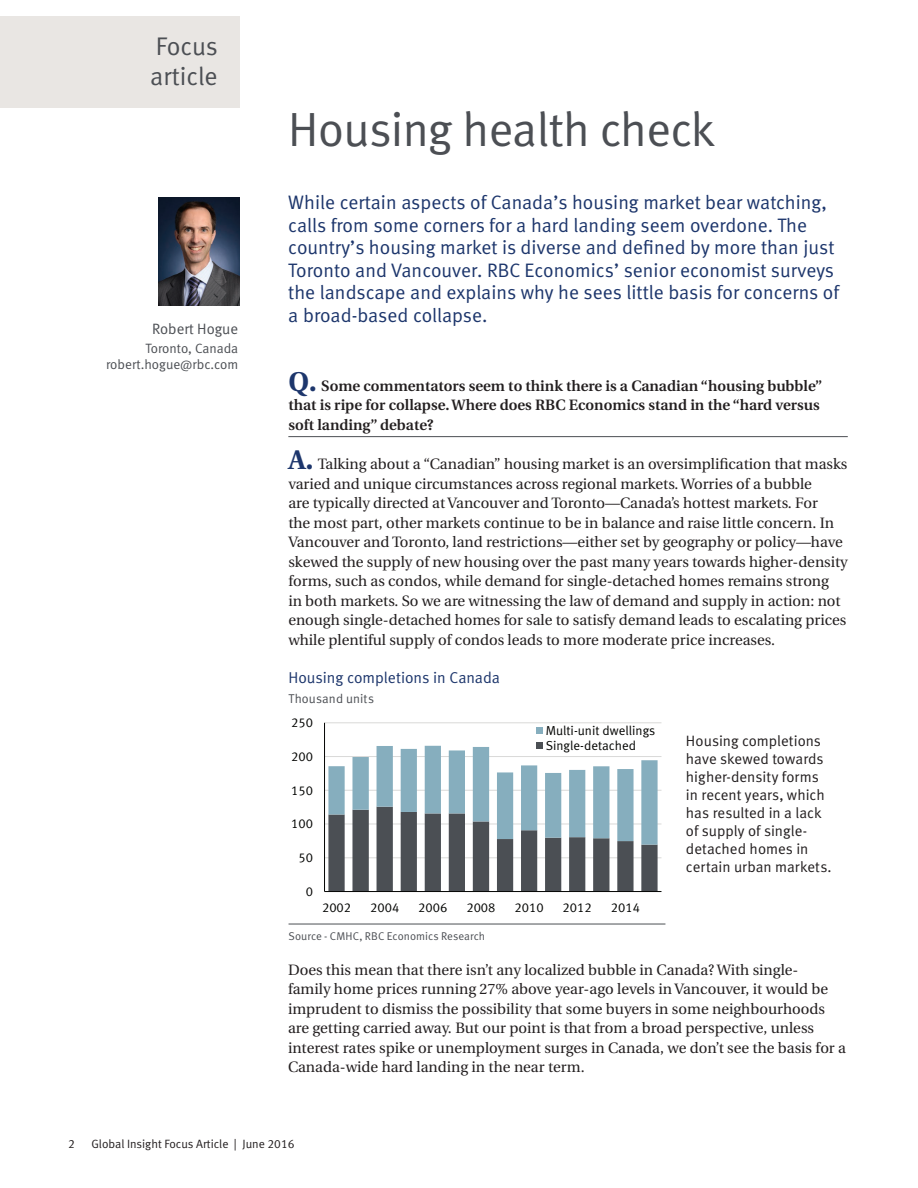
<style>
.page{position:relative;width:918px;height:1188px;background:#fff}
.page>*{position:absolute;margin:0;border:0;box-sizing:border-box;transform-origin:0 0}
.t1{font:48px "Meta Normal LF";letter-spacing:-.01em;color:#4c4f54}
.t2{font:25.5px/30px "Meta Normal LF";color:#4c4f54}
.t3{font:19.5px/22.5px "Meta Normal LF";letter-spacing:.005em;color:#1d366c}
.t4{font:15.75px "Meta Normal LF";letter-spacing:-.005em;color:#1d366c}
.t5{font:15px/19.5px "Utopia";color:#231f20}
.t6{font:600 15px/19.5px "Utopia";color:#231f20}
.t7{font:15px/18px "Meta Normal LF";color:#231f20}
.t8{font:15px "Meta Normal LF";color:#4c4f54}
.t9{font:13.5px/16.5px "Meta Normal LF";color:#4c4f54;text-align:right}
.t10{font:13.05px/15.3px "Meta Normal LF";color:#040503}
.t11{font:12.75px "Meta Normal LF";letter-spacing:.01em;color:#4c4f54}
.t12{font:12px "Meta Normal LF";color:#231f20}
.t13{font:11.25px "Meta Normal LF";letter-spacing:.005em;color:#4c4f54}
.s1{font-weight:700;font-size:27px;color:#1d366c}
</style>
<div class="page">
<div style="left:0;top:16px;width:239px;height:92px;background:#e9e6e3"></div>
<hr style="left:288px;top:436px;width:560px;height:1px;background:#4c4f54">
<img style="left:159px;top:198px;width:81px;height:108px">
<hr style="left:325px;top:858px;width:336px;height:1px;background:#d9d9d8">
<hr style="left:325px;top:824px;width:336px;height:1px;background:#d9d9d8">
<hr style="left:325px;top:790px;width:336px;height:1px;background:#d9d9d8">
<hr style="left:325px;top:756px;width:336px;height:1px;background:#d9d9d8">
<hr style="left:325px;top:723px;width:336px;height:1px;background:#d9d9d8">
<svg style="left:328px;top:746px;width:330px;height:145px"></svg>
<hr style="left:324px;top:723px;width:1px;height:169px;background:#040503">
<hr style="left:325px;top:891px;width:336px;height:1px;background:#040503">
<div style="left:536px;top:727px;width:7px;height:7px;background:#86aebe"></div>
<div style="left:536px;top:743px;width:7px;height:6px;background:#4b4f54"></div>
<hr style="left:289px;top:924px;width:376px;height:1px;background:#4c4f54">
<h2 class="t2" style="left:150px;top:31px;width:69px">Focus article</h2>
<p class="t8" style="left:152px;top:320px;width:88px">Robert Hogue</p>
<p class="t9" style="left:106px;top:340px;width:134px">Toronto, Canada robert.hogue@rbc.com</p>
<h1 class="t1" style="left:288px;top:102px;width:428px">Housing health check</h1>
<p class="t3" style="left:288px;top:191px;width:552px">While certain aspects of Canada’s housing market bear watching, calls from some corners for a hard landing seem overdone. The country’s housing market is diverse and defined by more than just Toronto and Vancouver. RBC Economics’ senior economist surveys the landscape and explains why he sees little basis for concerns of a broad-based collapse.</p>
<p class="t6" style="left:288px;top:376px;width:535px"><span class="s1">Q.</span> Some commentators seem to think there is a Canadian “housing bubble” that is ripe for collapse. Where does RBC Economics stand in the “hard versus soft landing” debate?</p>
<p class="t5" style="left:288px;top:455px;width:561px"><span class="s1">A.</span> Talking about a “Canadian” housing market is an oversimplification that masks varied and unique circumstances across regional markets. Worries of a bubble<br>are typically directed at Vancouver and Toronto—Canada’s hottest markets. For<br>the most part, other markets continue to be in balance and raise little concern. In Vancouver and Toronto, land restrictions—either set by geography or policy—have skewed the supply of new housing over the past many years towards higher-density forms, such as condos, while demand for single-detached homes remains strong<br>in both markets. So we are witnessing the law of demand and supply in action: not enough single-detached homes for sale to satisfy demand leads to escalating prices while plentiful supply of condos leads to more moderate price increases.</p>
<p class="t4" style="left:288px;top:668px;width:213px">Housing completions in Canada</p>
<p class="t11" style="left:288px;top:691px;width:87px">Thousand units</p>
<p class="t10" style="left:291px;top:715px;width:23px">250</p>
<p class="t10" style="left:291px;top:748px;width:23px">200</p>
<p class="t10" style="left:291px;top:782px;width:23px">150</p>
<p class="t10" style="left:291px;top:816px;width:23px">100</p>
<p class="t10" style="left:299px;top:850px;width:16px">50</p>
<p class="t10" style="left:306px;top:883px;width:9px">0</p>
<p class="t10" style="left:546px;top:723px;width:111px">Multi-unit dwellings<br>Single-detached</p>
<p class="t10" style="left:322px;top:899px;width:31px">2002</p>
<p class="t10" style="left:370px;top:899px;width:31px">2004</p>
<p class="t10" style="left:418px;top:899px;width:31px">2006</p>
<p class="t10" style="left:466px;top:899px;width:31px">2008</p>
<p class="t10" style="left:515px;top:899px;width:31px">2010</p>
<p class="t10" style="left:563px;top:899px;width:31px">2012</p>
<p class="t10" style="left:611px;top:899px;width:31px">2014</p>
<p class="t13" style="left:289px;top:930px;width:198px">Source - CMHC, RBC Economics Research</p>
<p class="t7" style="left:686px;top:731px;width:147px">Housing completions have skewed towards higher-density forms in recent years, which has resulted in a lack of supply of single&shy;detached homes in certain urban markets.</p>
<p class="t5" style="left:288px;top:960px;width:560px">Does this mean that there isn’t any localized bubble in Canada? With single-<br>family home prices running 27% above year-ago levels in Vancouver, it would be imprudent to dismiss the possibility that some buyers in some neighbourhoods are getting carried away. But our point is that from a broad perspective, unless interest rates spike or unemployment surges in Canada, we don’t see the basis for a Canada-wide hard landing in the near term.</p>
<p class="t12" style="left:68px;top:1136px;width:8px">2</p>
<p class="t12" style="left:91px;top:1136px;width:205px">Global Insight Focus Article | June 2016</p>
</div>
